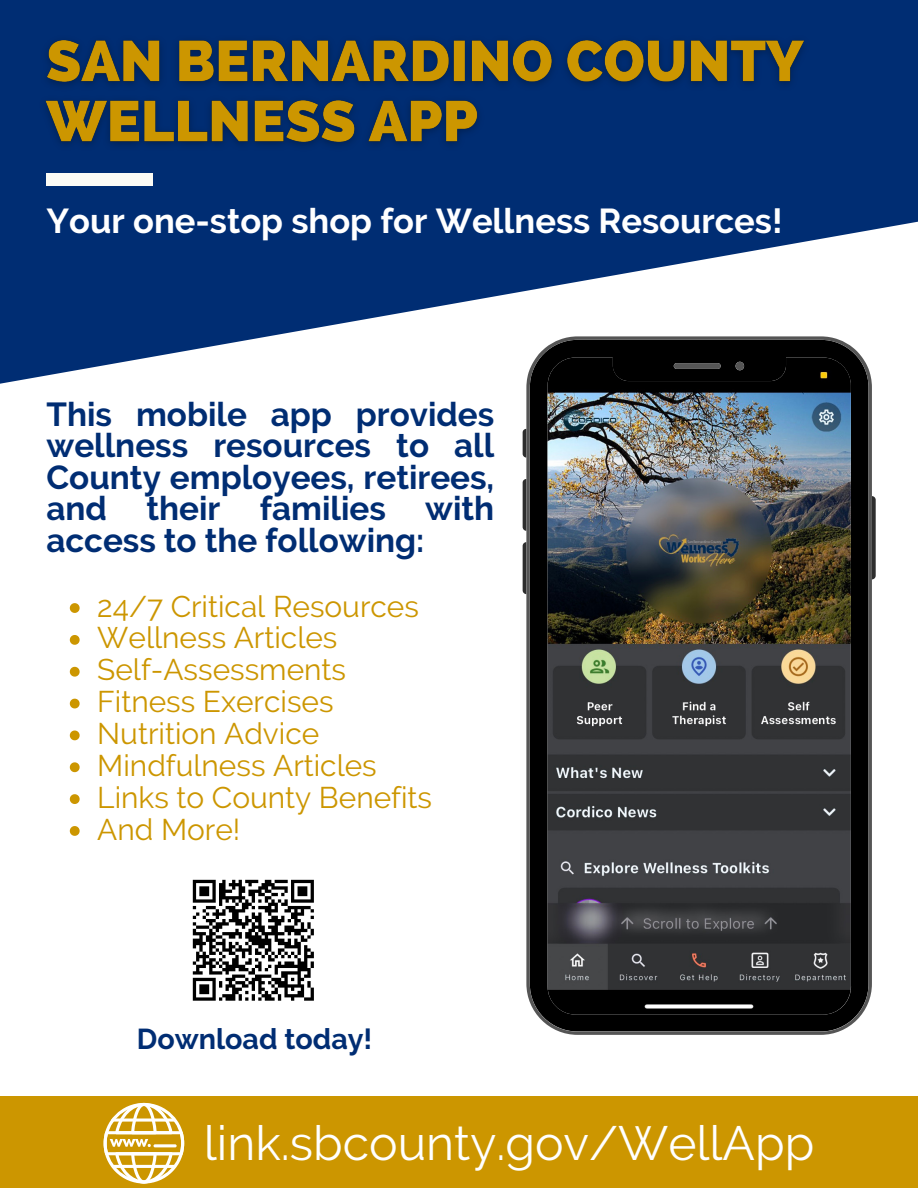
<style>
.page{position:relative;width:918px;height:1188px;background:#fff}
.page>*{position:absolute;margin:0;border:0;box-sizing:border-box;transform-origin:0 0}
.t1{font:48px "Raleway";color:#fff}
.t2{font:700 34.5px "Raleway";color:#fff}
.t3{font:700 33.15px/31.5px "Raleway";color:#002d73;text-align:justify}
.t4{font:29.85px "Raleway";color:#cc9600}
.t5{font:700 28.65px "Raleway";color:#002d73}
</style>
<div class="page">
<svg style="left:0;top:0;width:918px;height:455px;fill:#002d73"></svg>
<div style="left:0;top:1096px;width:918px;height:92px;background:#cc9600"></div>
<svg style="left:104px;top:1103px;width:80px;height:81px"></svg>
<img style="left:33px;top:28px;width:783px;height:128px">
<svg style="left:523px;top:429px;width:3px;height:29px"></svg>
<svg style="left:523px;top:479px;width:3px;height:52px"></svg>
<svg style="left:523px;top:542px;width:3px;height:52px"></svg>
<svg style="left:872px;top:496px;width:4px;height:83px"></svg>
<img style="left:526px;top:336px;width:346px;height:699px">
<div style="left:47px;top:173px;width:106px;height:12px;background:#fbfbf5"></div>
<img style="left:192px;top:879px;width:122px;height:122px">
<svg style="left:70px;top:603px;width:10px;height:10px"></svg>
<svg style="left:70px;top:635px;width:10px;height:10px"></svg>
<svg style="left:70px;top:667px;width:10px;height:10px"></svg>
<svg style="left:70px;top:699px;width:10px;height:9px"></svg>
<svg style="left:70px;top:731px;width:10px;height:9px"></svg>
<svg style="left:70px;top:762px;width:10px;height:10px"></svg>
<svg style="left:70px;top:794px;width:10px;height:10px"></svg>
<svg style="left:70px;top:826px;width:10px;height:10px"></svg>
<p class="t2" style="left:47px;top:200px;width:738px">Your one-stop shop for Wellness Resources!</p>
<p class="t3" style="left:47px;top:398px;width:449px">This mobile app provides wellness resources to all County employees, retirees, and their families with access to the following:</p>
<p class="t4" style="left:97px;top:589px;width:323px">24/7 Critical Resources</p>
<p class="t4" style="left:97px;top:620px;width:242px">Wellness Articles</p>
<p class="t4" style="left:97px;top:652px;width:250px">Self-Assessments</p>
<p class="t4" style="left:97px;top:684px;width:238px">Fitness Exercises</p>
<p class="t4" style="left:97px;top:716px;width:224px">Nutrition Advice</p>
<p class="t4" style="left:97px;top:748px;width:281px">Mindfulness Articles</p>
<p class="t4" style="left:97px;top:780px;width:336px">Links to County Benefits</p>
<p class="t4" style="left:97px;top:811px;width:145px">And More!</p>
<p class="t5" style="left:137px;top:1022px;width:237px">Download today!</p>
<p class="t1" style="left:204px;top:1114px;width:612px">link.sbcounty.gov/WellApp</p>
</div>
